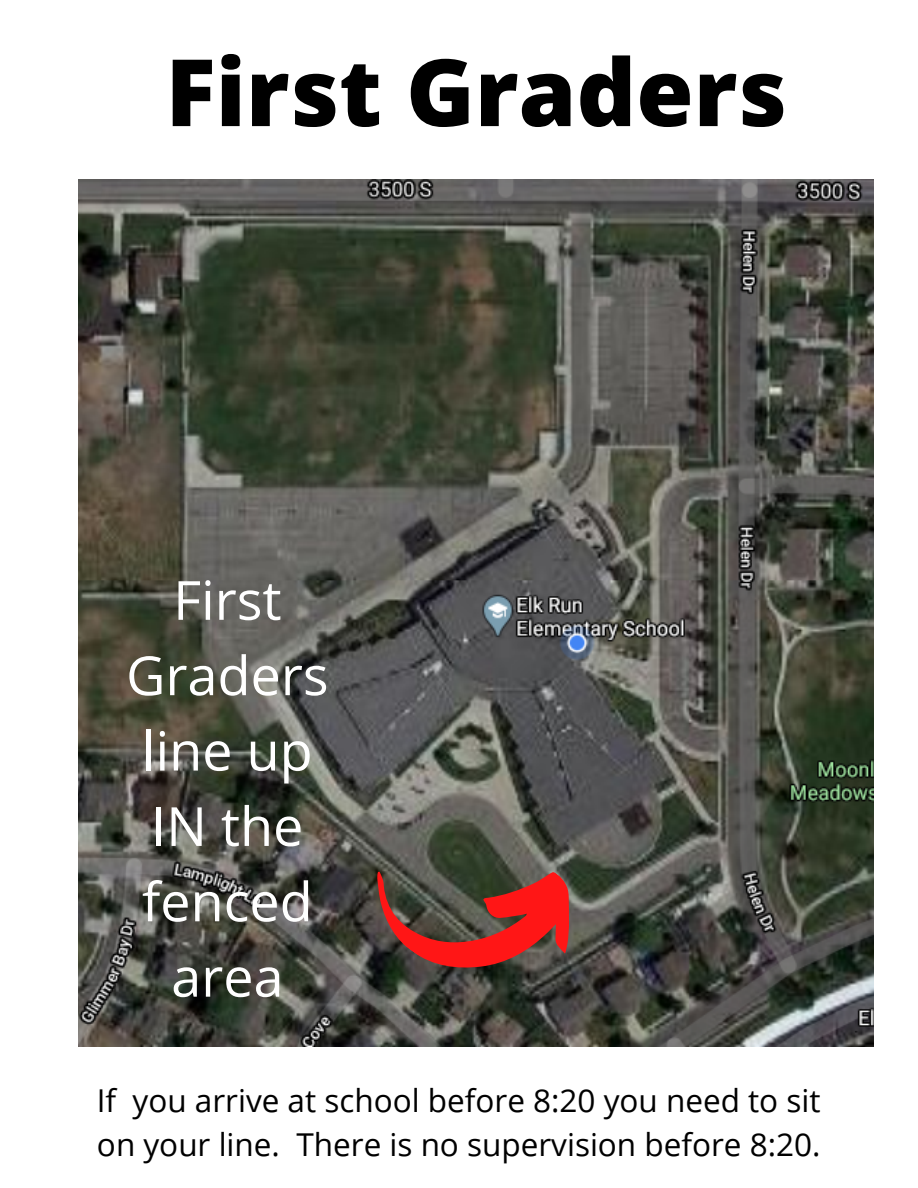
<style>
.page{position:relative;width:918px;height:1188px;background:#fff}
.page>*{position:absolute;margin:0;border:0;box-sizing:border-box;transform-origin:0 0}
.t1{font:800 93px "Open Sans";color:#000}
.t2{font:54px/75.3px "Open Sans";color:#fff;text-align:center}
.t3{font:31.5px/43.8px "Open Sans";color:#000}
</style>
<div class="page">
<img style="left:79px;top:179px;width:794px;height:867px">
<svg style="left:352px;top:788px;width:248px;height:237px"></svg>
<p class="t1" style="left:166px;top:27px;width:623px">First Graders</p>
<p class="t2" style="left:126px;top:561px;width:204px">First<br>Graders line up<br>IN the fenced area</p>
<p class="t3" style="left:97px;top:1078px;width:725px">If you arrive at school before 8:20 you need to sit on your line. There is no supervision before 8:20.</p>
</div>
